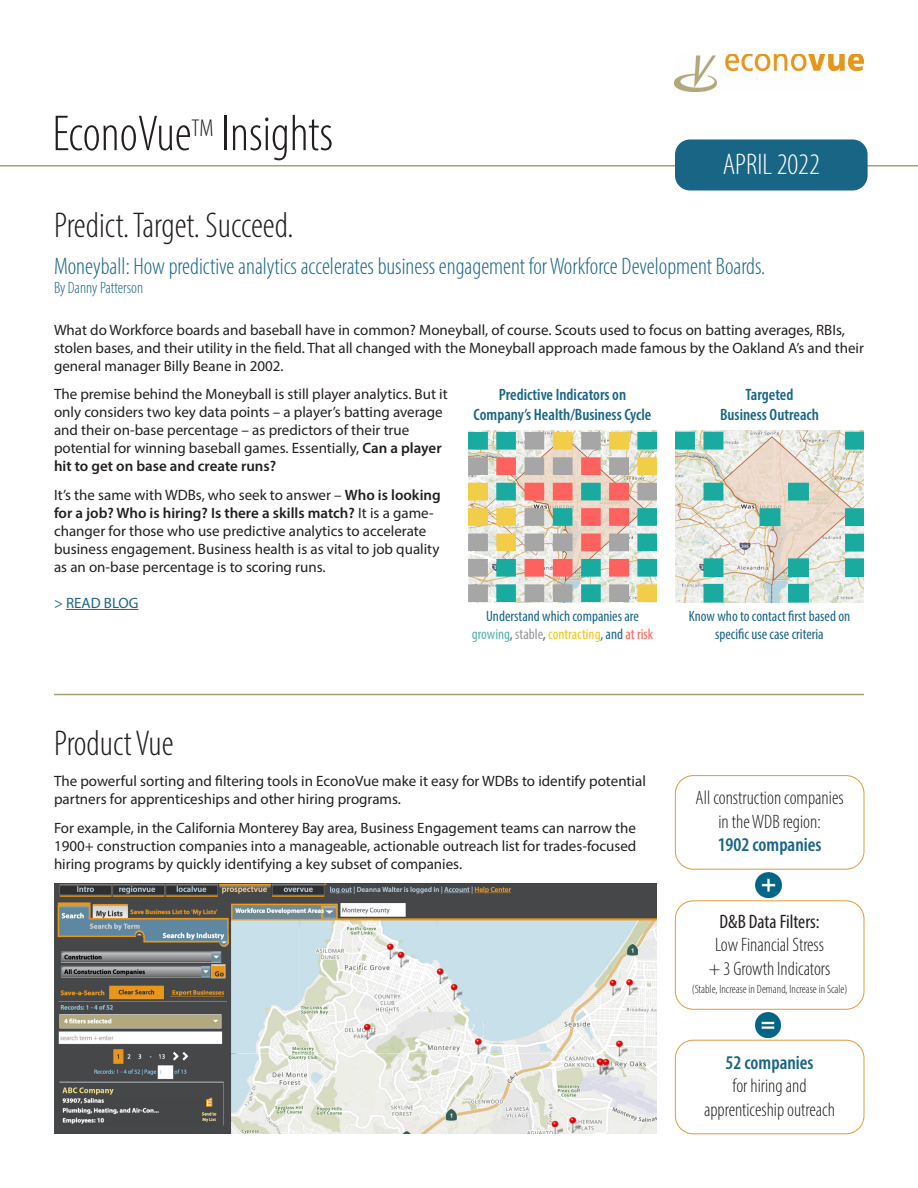
<style>
.page{position:relative;width:918px;height:1188px;background:#fff}
.page>*{position:absolute;margin:0;border:0;box-sizing:border-box;transform-origin:0 0}
.t1{font:51px "Myriad Variable Concept";color:#231f20}
.t2{font:36px "Myriad Variable Concept";color:#231f20}
.t3{font:30px "Myriad Variable Concept";color:#fff}
.t4{font:300 condensed 24px "Myriad Pro";color:#196586}
.t5{font:300 condensed 19.5px "Myriad Pro";color:#231f20}
.t6{font:600 condensed 19.5px "Myriad Pro";color:#196586}
.t7{font:condensed 19.5px "Myriad Pro";color:#231f20}
.t8{font:600 condensed 16.5px "Myriad Pro";color:#196586}
.t9{font:300 condensed 16.5px "Myriad Pro";color:#196586}
.t10{font:15px/18px "Myriad Pro";color:#231f20}
.t11{font:condensed 15px/18px "Myriad Pro";color:#196586;text-align:center}
.t12{font:15px "Myriad Pro";color:#196586}
.t13{font:300 condensed 12px "Myriad Pro";color:#231f20}
.s1{font-weight:600}
.s2{color:#56b5ab}
.s3{color:#97989c}
.s4{color:#f0c70c}
.s5{color:#fd625f}
</style>
<div class="page">
<hr style="left:0;top:165px;width:918px;height:1px;background:#a6a174">
<hr style="left:54px;top:694px;width:810px;height:1px;background:#a6a174">
<div style="left:675px;top:140px;width:193px;height:50px;background:#196586;border-radius:15px"></div>
<img style="left:675px;top:54px;width:189px;height:38px">
<img style="left:468px;top:430px;width:189px;height:173px">
<img style="left:675px;top:431px;width:189px;height:172px">
<img style="left:54px;top:884px;width:603px;height:250px">
<div style="left:675px;top:775px;width:189px;height:94px;border:1px solid #de9c3c;border-radius:18px"></div>
<img style="left:756px;top:872px;width:25px;height:26px">
<img style="left:755px;top:1012px;width:26px;height:26px">
<hr style="left:66px;top:609px;width:73px;height:1px;background:#196586">
<div style="left:675px;top:901px;width:189px;height:108px;border:1px solid #de9c3c;border-radius:18px"></div>
<div style="left:675px;top:1040px;width:189px;height:94px;border:1px solid #de9c3c;border-radius:18px"></div>
<p class="t1" style="left:52px;top:103px;width:282px">EconoVue<sup>TM</sup> Insights</p>
<p class="t2" style="left:54px;top:204px;width:241px">Predict. Target. Succeed.</p>
<p class="t3" style="left:723px;top:146px;width:99px">APRIL 2022</p>
<p class="t4" style="left:54px;top:251px;width:713px">Moneyball: How predictive analytics accelerates business engagement for Workforce Development Boards.</p>
<p class="t9" style="left:54px;top:278px;width:91px">By Danny Patterson</p>
<p class="t10" style="left:54px;top:321px;width:812px">What do Workforce boards and baseball have in common? Moneyball, of course. Scouts used to focus on batting averages, RBIs, stolen bases, and their utility in the field. That all changed with the Moneyball approach made famous by the Oakland A’s and their general manager Billy Beane in 2002.</p>
<p class="t10" style="left:54px;top:385px;width:395px">The premise behind the Moneyball is still player analytics. But it only considers two key data points – a player’s batting average and their on-base percentage – as predictors of their true potential for winning baseball games. Essentially, <span class="s1">Can a player hit to get on base and create runs?</span></p>
<p class="t10" style="left:54px;top:486px;width:388px">It’s the same with WDBs, who seek to answer – <span class="s1">Who is looking for a job? Who is hiring? Is there a skills match?</span> It is a game&shy;changer for those who use predictive analytics to accelerate business engagement. Business health is as vital to job quality as an on-base percentage is to scoring runs.</p>
<p class="t12" style="left:54px;top:594px;width:86px">&gt; READ BLOG</p>
<p class="t8" style="left:499px;top:385px;width:129px">Predictive Indicators on</p>
<p class="t8" style="left:474px;top:404px;width:179px">Company’s Health/Business Cycle</p>
<p class="t8" style="left:746px;top:385px;width:49px">Targeted</p>
<p class="t8" style="left:720px;top:404px;width:100px">Business Outreach</p>
<p class="t11" style="left:472px;top:607px;width:183px">Understand which companies are <span class="s2">growing</span>, <span class="s3">stable</span>, <span class="s4">contracting</span>, and <span class="s5">at risk</span></p>
<p class="t11" style="left:689px;top:607px;width:163px">Know who to contact first based on specific use case criteria</p>
<p class="t2" style="left:54px;top:721px;width:121px">Product Vue</p>
<p class="t10" style="left:54px;top:772px;width:593px">The powerful sorting and filtering tools in EconoVue make it easy for WDBs to identify potential partners for apprenticeships and other hiring programs.</p>
<p class="t10" style="left:54px;top:819px;width:584px;text-align:justify">For example, in the California Monterey Bay area, Business Engagement teams can narrow the 1900+ construction companies into a manageable, actionable outreach list for trades-focused hiring programs by quickly identifying a key subset of companies.</p>
<p class="t5" style="left:696px;top:786px;width:150px">All construction companies</p>
<p class="t5" style="left:718px;top:810px;width:104px">in the WDB region:</p>
<p class="t6" style="left:718px;top:833px;width:105px">1902 companies</p>
<p class="t7" style="left:720px;top:910px;width:102px">D&amp;B Data Filters:</p>
<p class="t5" style="left:715px;top:933px;width:111px">Low Financial Stress</p>
<p class="t5" style="left:709px;top:957px;width:123px">+ 3 Growth Indicators</p>
<p class="t13" style="left:692px;top:982px;width:157px">(Stable, Increase in Demand, Increase in Scale)</p>
<p class="t6" style="left:726px;top:1051px;width:89px">52 companies</p>
<p class="t5" style="left:733px;top:1074px;width:76px">for hiring and</p>
<p class="t5" style="left:704px;top:1098px;width:133px">apprenticeship outreach</p>
</div>
